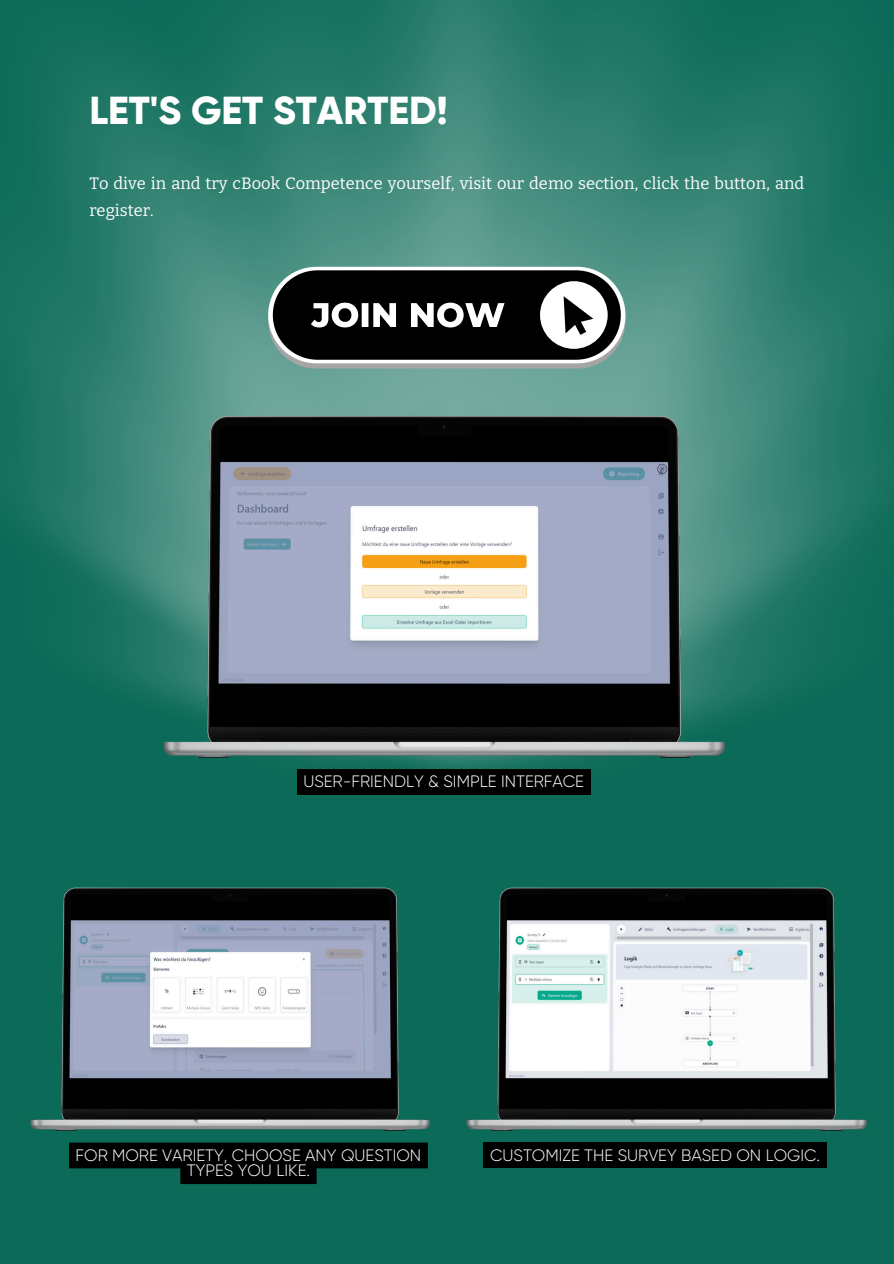
<style>
.page{position:relative;width:894px;height:1264px;background:#fff}
.page>*{position:absolute;margin:0;border:0;box-sizing:border-box;transform-origin:0 0}
.t1{font:800 39px "Gilroy";color:#fff}
.t2{font:300 16.5px/15.8px "Gilroy";color:#fff;text-align:center}
.t3{font:16.5px/27px "Bitter";color:#fff}
</style>
<div class="page">
<div style="left:0;top:0;width:893px;height:1263px;background:#0c6b58"></div>
<img style="left:0;top:0;width:893px;height:795px">
<svg style="left:268px;top:272px;width:356px;height:96px;background:#adadad"></svg>
<div style="left:268px;top:267px;width:356px;height:96px;background:#fff;border-radius:48px"></div>
<div style="left:273px;top:270px;width:347px;height:90px;background:#000;border-radius:45px"></div>
<svg style="left:311px;top:303px;width:193px;height:24px"></svg>
<svg style="left:540px;top:281px;width:67px;height:68px"></svg>
<img style="left:163px;top:416px;width:561px;height:341px">
<img style="left:467px;top:887px;width:399px;height:243px">
<img style="left:30px;top:887px;width:400px;height:243px">
<div style="left:297px;top:769px;width:293px;height:25px;background:#000"></div>
<svg style="left:69px;top:1142px;width:359px;height:42px"></svg>
<div style="left:483px;top:1142px;width:343px;height:26px;background:#000"></div>
<p class="t1" style="left:89px;top:87px;width:360px">LET'S GET STARTED!</p>
<p class="t3" style="left:89px;top:170px;width:716px">To dive in and try cBook Competence yourself, visit our demo section, click the button, and register.</p>
<h2 class="t2" style="left:303px;top:773px;width:282px">USER-FRIENDLY &amp; SIMPLE INTERFACE</h2>
<p class="t2" style="left:76px;top:1147px;width:347px">FOR MORE VARIETY, CHOOSE ANY QUESTION<br>TYPES YOU LIKE.</p>
<h2 class="t2" style="left:490px;top:1147px;width:331px">CUSTOMIZE THE SURVEY BASED ON LOGIC.</h2>
</div>
